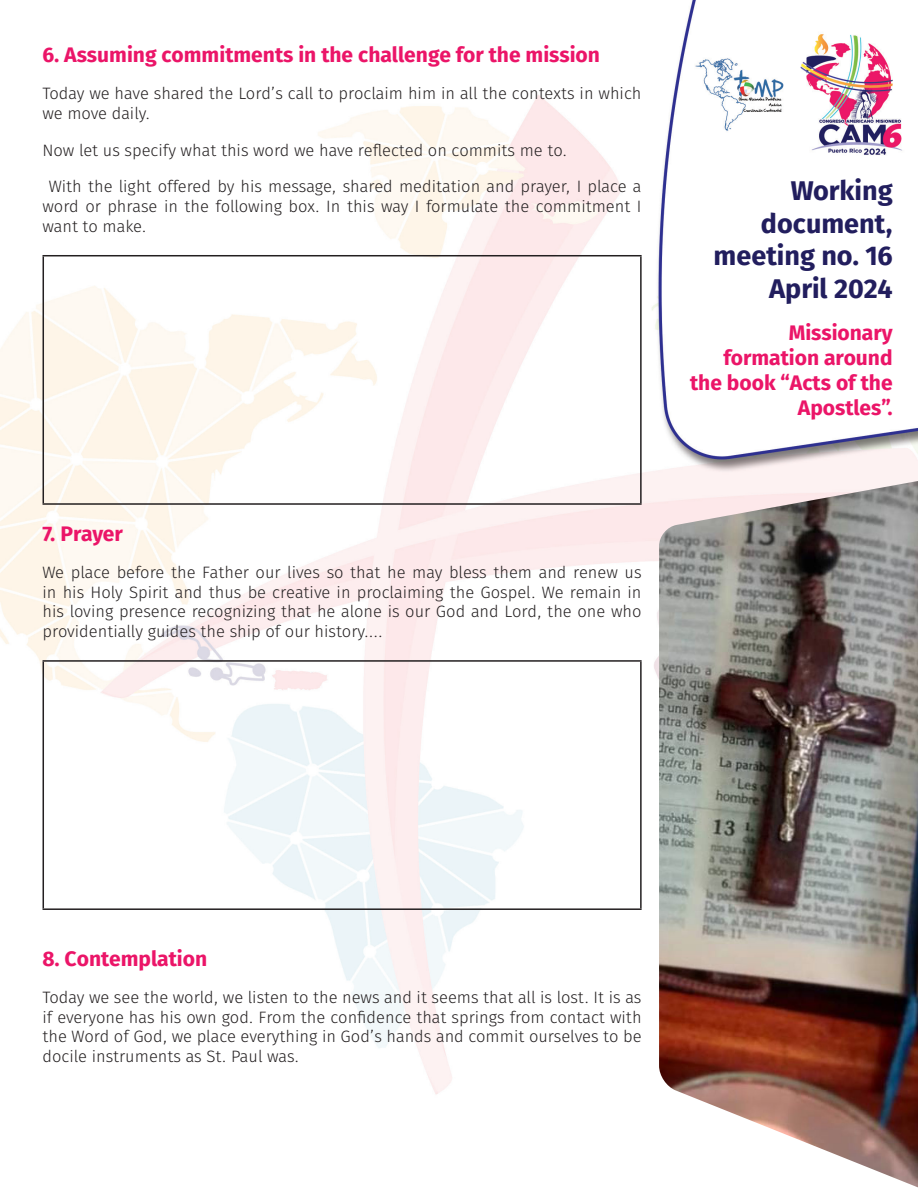
<style>
.page{position:relative;width:918px;height:1188px;background:#fff}
.page>*{position:absolute;margin:0;border:0;box-sizing:border-box;transform-origin:0 0}
.t1{font:700 27px/32.4px "Fira Sans OT";color:#221e5e;text-align:right}
.title_2{font:700 21px/25.2px "Fira Sans OT";color:#eb1568;text-align:right}
.text{font:16.5px/19.8px "Fira Sans OT Light";color:#231f20;text-align:justify}
</style>
<div class="page">
<img style="left:0;top:0;width:918px;height:1188px">
<img style="left:659px;top:481px;width:259px;height:706px">
<hr style="left:43px;top:255px;width:599px;height:1px;background:#231f20">
<hr style="left:43px;top:256px;width:1px;height:247px;background:#231f20">
<hr style="left:640px;top:256px;width:2px;height:247px;background:#231f20">
<hr style="left:43px;top:503px;width:599px;height:2px;background:#231f20">
<hr style="left:43px;top:660px;width:599px;height:2px;background:#231f20">
<hr style="left:43px;top:662px;width:1px;height:246px;background:#231f20">
<hr style="left:640px;top:662px;width:2px;height:246px;background:#231f20">
<hr style="left:43px;top:908px;width:599px;height:2px;background:#231f20">
<p class="title_2" style="left:43px;top:44px;width:559px">6. Assuming commitments in the challenge for the mission</p>
<p class="text" style="left:43px;top:85px;width:601px">Today we have shared the Lord’s call to proclaim him in all the contexts in which we move daily.</p>
<p class="text" style="left:43px;top:141px;width:526px">Now let us specify what this word we have reflected on commits me to.</p>
<p class="text" style="left:43px;top:178px;width:601px;text-indent:6px">With the light offered by his message, shared meditation and prayer, I place a word or phrase in the following box. In this way I formulate the commitment I want to make.</p>
<p class="title_2" style="left:43px;top:523px;width:82px">7. Prayer</p>
<p class="text" style="left:43px;top:563px;width:601px">We place before the Father our lives so that he may bless them and renew us in his Holy Spirit and thus be creative in proclaiming the Gospel. We remain in his loving presence recognizing that he alone is our God and Lord, the one who providentially guides the ship of our history....</p>
<h1 class="t1" style="left:714px;top:177px;width:181px">Working document, meeting no. 16<br>April 2024</h1>
<p class="title_2" style="left:690px;top:321px;width:204px">Missionary formation around the book “Acts of the<br>Apostles”.</p>
<p class="title_2" style="left:43px;top:948px;width:166px">8. Contemplation</p>
<p class="text" style="left:43px;top:988px;width:601px">Today we see the world, we listen to the news and it seems that all is lost. It is as if everyone has his own god. From the confidence that springs from contact with the Word of God, we place everything in God’s hands and commit ourselves to be docile instruments as St. Paul was.</p>
</div>
